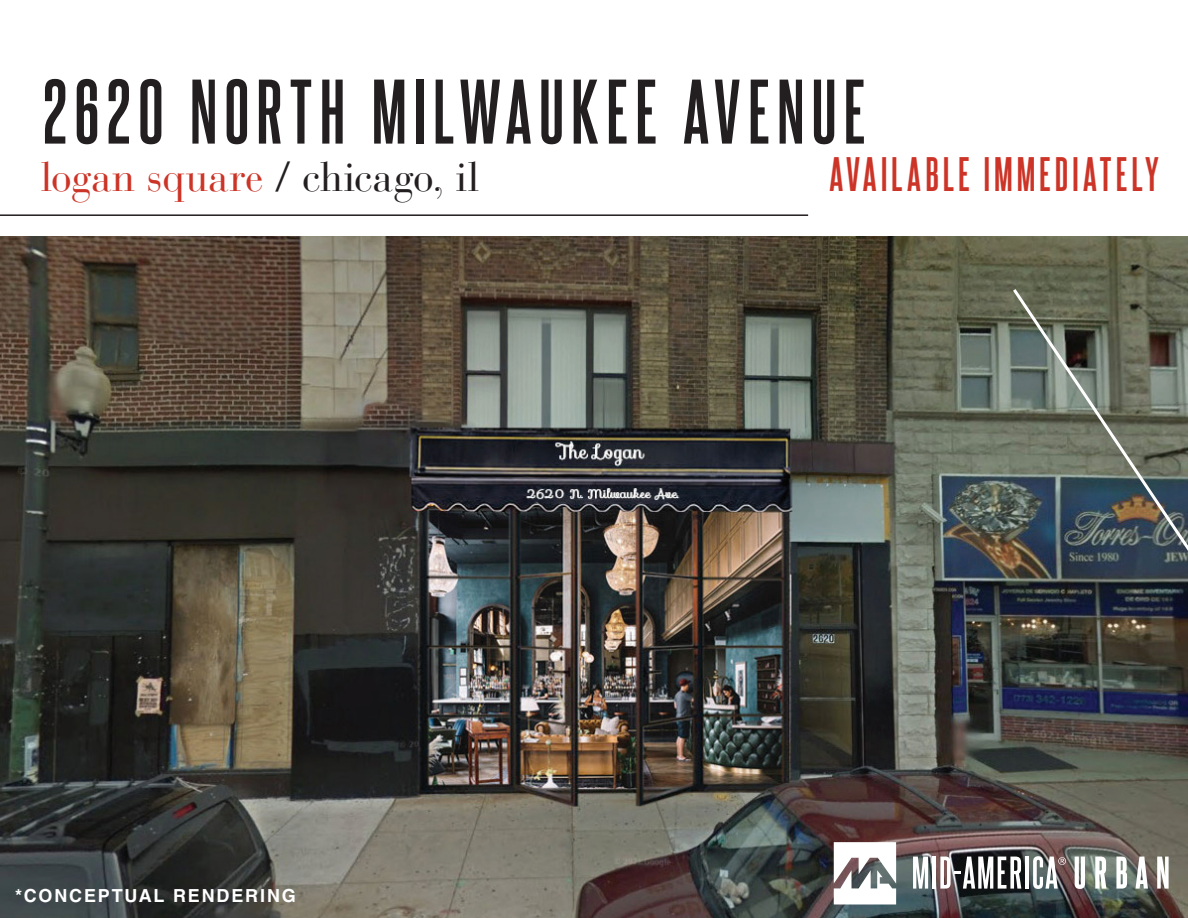
<style>
.page{position:relative;width:1188px;height:918px;background:#fff}
.page>*{position:absolute;margin:0;border:0;box-sizing:border-box;transform-origin:0 0}
.t1{font:700 77.7px "Steelfish Rg";letter-spacing:.09em;color:#231f20}
.t2{font:41.1px "Bauer Bodoni Roman Os F";letter-spacing:-.01em;color:#cc3427}
.t3{font:700 41.1px "Steelfish Rg";letter-spacing:.095em;color:#cc3427}
.t4{font:700 18px "Helvetica";letter-spacing:.1em;color:#fff}
.s1{color:#231f20}
</style>
<div class="page">
<img style="left:0;top:237px;width:1188px;height:681px">
<hr style="left:0;top:214px;width:808px;height:2px;background:#231f20">
<img style="left:1010px;top:286px;width:178px;height:396px">
<svg style="left:1075px;top:857px;width:10px;height:32px"></svg>
<svg style="left:1095px;top:857px;width:11px;height:32px"></svg>
<svg style="left:1116px;top:857px;width:11px;height:32px"></svg>
<svg style="left:1136px;top:857px;width:12px;height:32px"></svg>
<svg style="left:1157px;top:857px;width:12px;height:32px"></svg>
<svg style="left:834px;top:842px;width:62px;height:62px"></svg>
<svg style="left:913px;top:857px;width:15px;height:32px"></svg>
<hr style="left:932px;top:857px;width:4px;height:32px;background:#fff">
<svg style="left:940px;top:857px;width:81px;height:32px"></svg>
<hr style="left:1025px;top:857px;width:4px;height:32px;background:#fff">
<svg style="left:1033px;top:856px;width:33px;height:33px"></svg>
<p class="t1" style="left:43px;top:64px;width:824px">2620 NORTH MILWAUKEE AVENUE</p>
<p class="t2" style="left:41px;top:152px;width:440px">logan square <span class="s1">/ chicago, il</span></p>
<p class="t3" style="left:829px;top:149px;width:331px">AVAILABLE IMMEDIATELY</p>
<p class="t4" style="left:15px;top:885px;width:282px">*CONCEPTUAL RENDERING</p>
</div>
